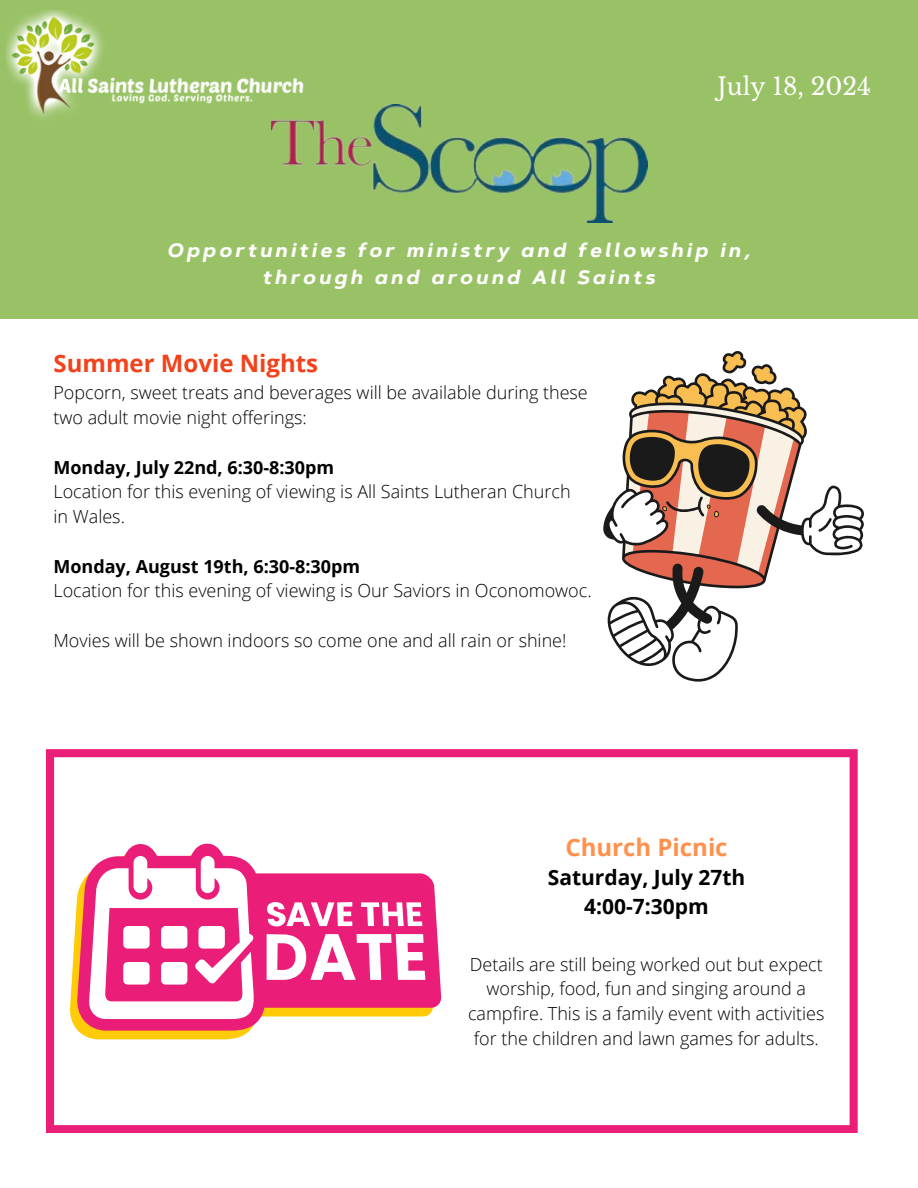
<style>
.page{position:relative;width:918px;height:1188px;background:#fff}
.page>*{position:absolute;margin:0;border:0;box-sizing:border-box;transform-origin:0 0}
.t1{font:700 24px "Open Sans";color:#f1421b}
.t2{font:700 24px "Open Sans";color:#ff914d}
.t3{font:23.85px "Libre Baskerville";color:#fff}
.t4{font:700 21px/29.2px "Open Sans";color:#000;text-align:center}
.t5{font:italic 700 19.35px/27px "Artegra Sans";letter-spacing:.17em;color:#fff;text-align:center}
.t6{font:300 18px/24.8px "Open Sans";color:#000;text-align:center}
.t7{font:700 18px "Open Sans";color:#000}
</style>
<div class="page">
<div style="left:0;top:0;width:918px;height:318px;background:#99c266"></div>
<img style="left:271px;top:104px;width:376px;height:118px">
<img style="left:7px;top:10px;width:308px;height:111px">
<svg style="left:603px;top:351px;width:261px;height:331px"></svg>
<svg style="left:46px;top:749px;width:812px;height:384px"></svg>
<svg style="left:70px;top:852px;width:364px;height:187px"></svg>
<svg style="left:77px;top:844px;width:365px;height:187px;fill:#ea1e79"></svg>
<svg style="left:89px;top:856px;width:166px;height:163px"></svg>
<div style="left:123px;top:926px;width:27px;height:23px;background:#fff;border-radius:5px"></div>
<div style="left:161px;top:926px;width:26px;height:23px;background:#fff;border-radius:5px"></div>
<div style="left:198px;top:926px;width:27px;height:23px;background:#fff;border-radius:5px"></div>
<div style="left:123px;top:962px;width:27px;height:23px;background:#fff;border-radius:5px"></div>
<div style="left:161px;top:962px;width:26px;height:23px;background:#fff;border-radius:5px"></div>
<svg style="left:267px;top:902px;width:158px;height:78px"></svg>
<p class="t3" style="left:717px;top:71px;width:155px">July 18, 2024</p>
<h1 class="t5" style="left:167px;top:237px;width:585px">Opportunities for ministry and fellowship in, through and around All Saints</h1>
<p class="t1" style="left:53px;top:347px;width:266px">Summer Movie Nights</p>
<p class="t6" style="left:53px;top:380px;width:536px">Popcorn, sweet treats and beverages will be available during these</p>
<p class="t6" style="left:53px;top:405px;width:255px">two adult movie night offerings:</p>
<p class="t7" style="left:53px;top:454px;width:282px">Monday, July 22nd, 6:30-8:30pm</p>
<p class="t6" style="left:53px;top:479px;width:519px">Location for this evening of viewing is All Saints Lutheran Church</p>
<p class="t6" style="left:53px;top:504px;width:73px">in Wales.</p>
<p class="t7" style="left:53px;top:553px;width:308px">Monday, August 19th, 6:30-8:30pm</p>
<p class="t6" style="left:53px;top:578px;width:540px">Location for this evening of viewing is Our Saviors in Oconomowoc.</p>
<p class="t6" style="left:53px;top:627px;width:515px">Movies will be shown indoors so come one and all rain or shine!</p>
<p class="t2" style="left:565px;top:830px;width:164px">Church Picnic</p>
<p class="t4" style="left:548px;top:862px;width:199px">Saturday, July 27th<br>4:00-7:30pm</p>
<p class="t6" style="left:468px;top:951px;width:358px">Details are still being worked out but expect worship, food, fun and singing around a campfire. This is a family event with activities for the children and lawn games for adults.</p>
</div>
